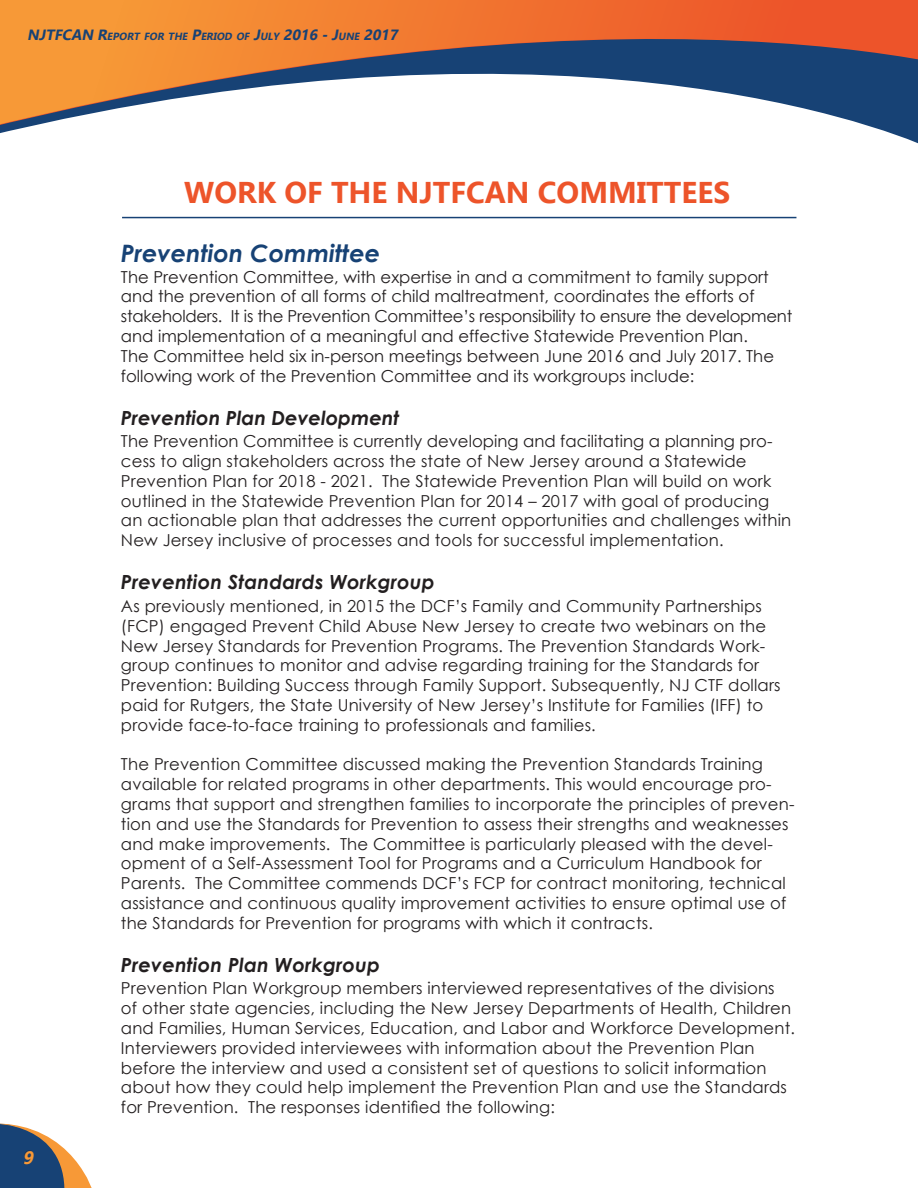
<style>
.page{position:relative;width:918px;height:1188px;background:#fff}
.page>*{position:absolute;margin:0;border:0;box-sizing:border-box;transform-origin:0 0}
.t1{font:700 30px "Ebrima";color:#ed542a}
.t2{font:italic 700 24px "Century Gothic";color:#174275}
.t3{font:italic 700 19.5px "Century Gothic";letter-spacing:.01em;color:#231f20}
.t4{font:italic 700 18px "Ebrima";color:#f79937}
.t5{font:16.5px/19.8px "Century Gothic";letter-spacing:.01em;color:#231f20}
.t6{font:italic 700 10.35px "Ebrima";color:#174275}
.s1{font-size:14.85px}
</style>
<div class="page">
<svg style="left:0;top:0;width:918px;height:130px"></svg>
<svg style="left:0;top:1123px;width:92px;height:65px"></svg>
<hr style="left:122px;top:217px;width:674px;height:1px;background:#174275">
<p class="t6" style="left:27px;top:29px;width:376px"><span class="s1">NJTFCAN R</span>EPORT FOR THE <span class="s1">P</span>ERIOD OF <span class="s1">J</span>ULY <span class="s1">2016 -J</span>UN E <span class="s1">2017</span></p>
<h1 class="t1" style="left:184px;top:170px;width:547px">WORK OF THE NJTFCAN COMMITTEES</h1>
<p class="t4" style="left:23px;top:1144px;width:17px">9</p>
<h2 class="t2" style="left:121px;top:235px;width:261px">Prevention Committee</h2>
<p class="t5" style="left:121px;top:266px;width:673px">The Prevention Committee, with expertise in and a commitment to family support and the prevention of all forms of child maltreatment, coordinates the efforts of stakeholders. It is the Prevention Committee’s responsibility to ensure the development and implementation of a meaningful and effective Statewide Prevention Plan.<br>The Committee held six in-person meetings between June 2016 and July 2017. The following work of the Prevention Committee and its workgroups include:</p>
<p class="t3" style="left:121px;top:403px;width:280px">Prevention Plan Development</p>
<p class="t5" style="left:121px;top:431px;width:672px">The Prevention Committee is currently developing and facilitating a planning pro&shy;cess to align stakeholders across the state of New Jersey around a Statewide Prevention Plan for 2018 - 2021. The Statewide Prevention Plan will build on work outlined in the Statewide Prevention Plan for 2014 – 2017 with goal of producing an actionable plan that addresses the current opportunities and challenges within New Jersey inclusive of processes and tools for successful implementation.</p>
<p class="t3" style="left:121px;top:568px;width:315px">Prevention Standards Workgroup</p>
<p class="t5" style="left:121px;top:596px;width:661px">As previously mentioned, in 2015 the DCF’s Family and Community Partnerships (FCP) engaged Prevent Child Abuse New Jersey to create two webinars on the New Jersey Standards for Prevention Programs. The Prevention Standards Work&shy;group continues to monitor and advise regarding training for the Standards for Prevention: Building Success through Family Support. Subsequently, NJ CTF dollars paid for Rutgers, the State University of New Jersey’s Institute for Families (IFF) to provide face-to-face training to professionals and families.</p>
<p class="t5" style="left:121px;top:754px;width:675px">The Prevention Committee discussed making the Prevention Standards Training available for related programs in other departments. This would encourage pro&shy;grams that support and strengthen families to incorporate the principles of preven&shy;tion and use the Standards for Prevention to assess their strengths and weaknesses and make improvements. The Committee is particularly pleased with the devel&shy;opment of a Self-Assessment Tool for Programs and a Curriculum Handbook for Parents. The Committee commends DCF’s FCP for contract monitoring, technical assistance and continuous quality improvement activities to ensure optimal use of the Standards for Prevention for programs with which it contracts.</p>
<p class="t3" style="left:121px;top:950px;width:260px">Prevention Plan Workgroup</p>
<p class="t5" style="left:121px;top:978px;width:676px">Prevention Plan Workgroup members interviewed representatives of the divisions<br>of other state agencies, including the New Jersey Departments of Health, Children and Families, Human Services, Education, and Labor and Workforce Development.<br>Interviewers provided interviewees with information about the Prevention Plan before the interview and used a consistent set of questions to solicit information about how they could help implement the Prevention Plan and use the Standards for Prevention. The responses identified the following:</p>
</div>
